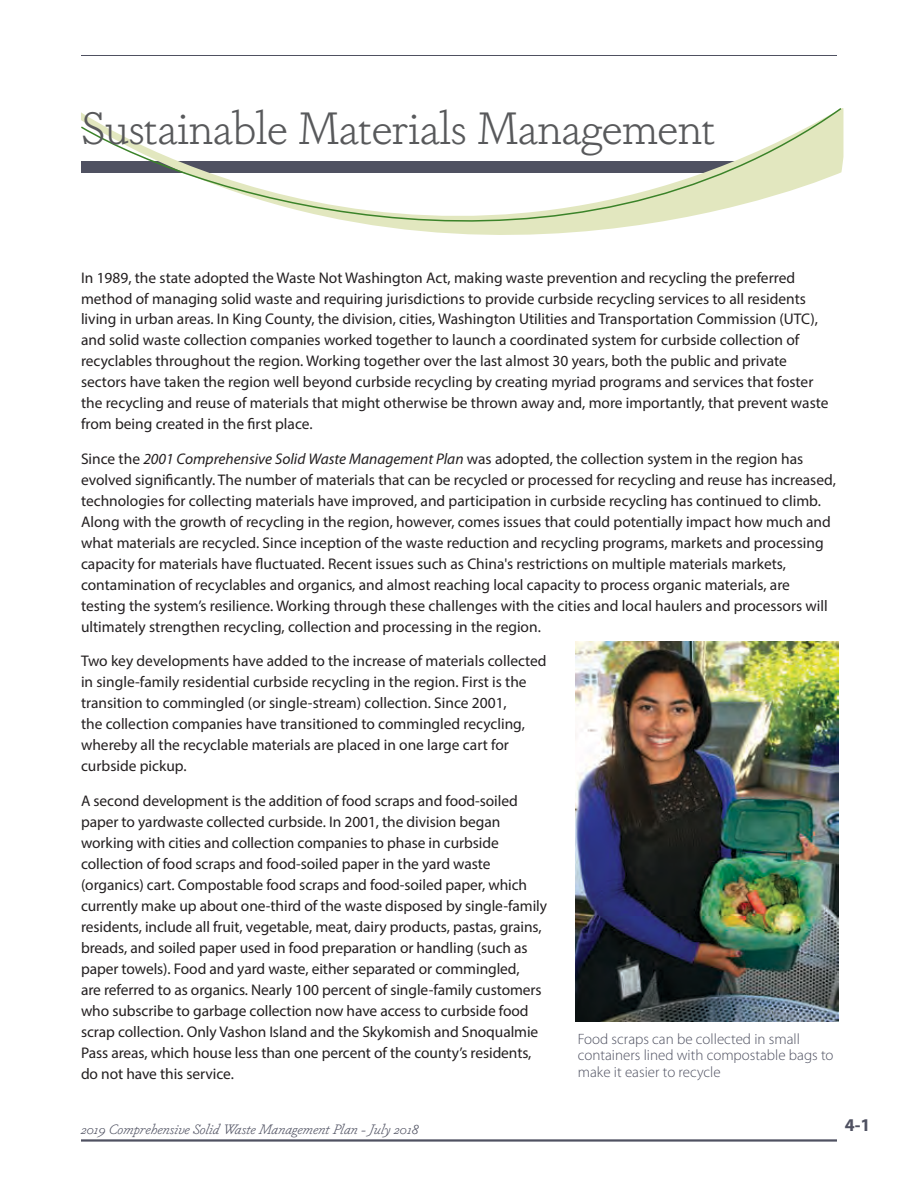
<style>
.page{position:relative;width:918px;height:1188px;background:#fff}
.page>*{position:absolute;margin:0;border:0;box-sizing:border-box;transform-origin:0 0}
.t1{font:300 45px "Dapifer";letter-spacing:-.01em;color:#58595b}
.t2{font:700 18px "Myriad Pro";color:#4f5161}
.t3{font:15.45px/21px "Myriad Pro";color:#231f20}
.t4{font:300 15px/16.5px "Myriad Pro";color:#4f5161}
.t5{font:italic 300 13.5px "Dapifer";color:#4f5161}
.s1{font-style:italic}
</style>
<div class="page">
<hr style="left:81px;top:1139px;width:756px;height:3px;background:#4f5161">
<hr style="left:81px;top:55px;width:756px;height:1px;background:#4f5161">
<svg style="left:81px;top:108px;width:762px;height:127px"></svg>
<img style="left:575px;top:641px;width:263px;height:380px">
<h1 class="t1" style="left:81px;top:99px;width:637px">Sustainable Materials Management</h1>
<p class="t3" style="left:81px;top:267px;width:749px">In 1989, the state adopted the Waste Not Washington Act, making waste prevention and recycling the preferred method of managing solid waste and requiring jurisdictions to provide curbside recycling services to all residents living in urban areas. In King County, the division, cities, Washington Utilities and Transportation Commission (UTC), and solid waste collection companies worked together to launch a coordinated system for curbside collection of recyclables throughout the region. Working together over the last almost 30 years, both the public and private sectors have taken the region well beyond curbside recycling by creating myriad programs and services that foster the recycling and reuse of materials that might otherwise be thrown away and, more importantly, that prevent waste from being created in the first place.</p>
<p class="t3" style="left:81px;top:448px;width:756px">Since the <span class="s1">2001 Comprehensive Solid Waste Management Plan</span> was adopted, the collection system in the region has evolved significantly. The number of materials that can be recycled or processed for recycling and reuse has increased, technologies for collecting materials have improved, and participation in curbside recycling has continued to climb.<br>Along with the growth of recycling in the region, however, comes issues that could potentially impact how much and what materials are recycled. Since inception of the waste reduction and recycling programs, markets and processing capacity for materials have fluctuated. Recent issues such as China's restrictions on multiple materials markets, contamination of recyclables and organics, and almost reaching local capacity to process organic materials, are testing the system’s resilience. Working through these challenges with the cities and local haulers and processors will ultimately strengthen recycling, collection and processing in the region.</p>
<p class="t3" style="left:81px;top:651px;width:467px">Two key developments have added to the increase of materials collected in single-family residential curbside recycling in the region. First is the transition to commingled (or single-stream) collection. Since 2001,<br>the collection companies have transitioned to commingled recycling, whereby all the recyclable materials are placed in one large cart for curbside pickup.</p>
<p class="t3" style="left:81px;top:790px;width:468px">A second development is the addition of food scraps and food-soiled paper to yardwaste collected curbside. In 2001, the division began working with cities and collection companies to phase in curbside collection of food scraps and food-soiled paper in the yard waste (organics) cart. Compostable food scraps and food-soiled paper, which currently make up about one-third of the waste disposed by single-family residents, include all fruit, vegetable, meat, dairy products, pastas, grains, breads, and soiled paper used in food preparation or handling (such as paper towels). Food and yard waste, either separated or commingled,<br>are referred to as organics. Nearly 100 percent of single-family customers who subscribe to garbage collection now have access to curbside food scrap collection. Only Vashon Island and the Skykomish and Snoqualmie Pass areas, which house less than one percent of the county’s residents, do not have this service.</p>
<p class="t4" style="left:578px;top:1031px;width:257px">Food scraps can be collected in small containers lined with compostable bags to make it easier to recycle</p>
<p class="t5" style="left:81px;top:1120px;width:339px">2019 Comprehensive Solid Waste Management Plan - July 2018</p>
<p class="t2" style="left:845px;top:1114px;width:27px">4-1</p>
</div>
